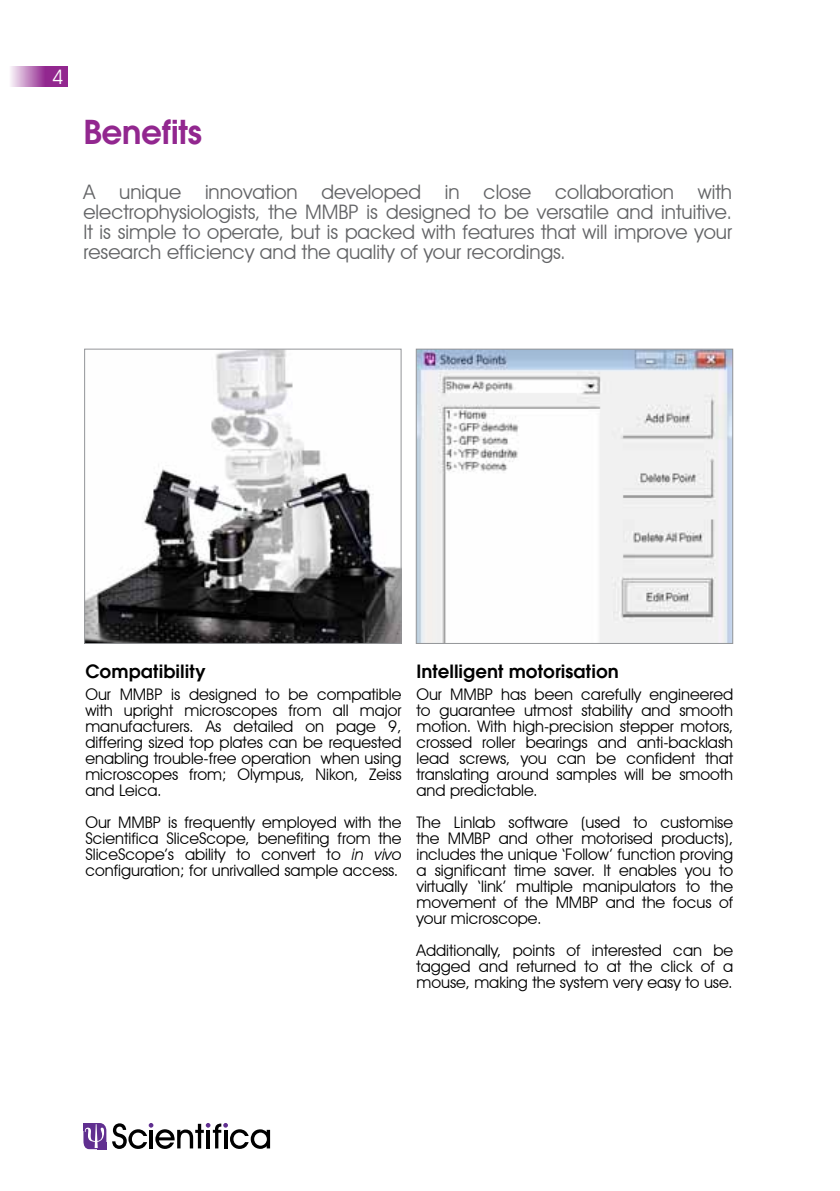
<style>
.page{position:relative;width:840px;height:1191px;background:#fff}
.page>*{position:absolute;margin:0;border:0;box-sizing:border-box;transform-origin:0 0}
.t1{font:600 36px "Avant Gar Got Itc TEE";letter-spacing:-.02em;color:#92278f}
.t2{font:20px/20px "Avant Garde IT Cby BT";color:#636466;text-align:justify}
.t3{font:600 20px "Avant Gar Got Itc TEE";color:#000}
.t4{font:20px "Avant Garde IT Cby BT";color:#fff}
.t5{font:16px/16px "Avant Garde IT Cby BT";color:#000;text-align:justify}
.s1{font-style:italic}
</style>
<div class="page">
<svg style="left:83px;top:1123px;width:23px;height:26px"></svg>
<svg style="left:112px;top:1123px;width:158px;height:26px"></svg>
<svg style="left:10px;top:66px;width:58px;height:20px"></svg>
<img style="left:86px;top:351px;width:313px;height:291px">
<div style="left:84px;top:349px;width:317px;height:295px;border:1px solid #939598"></div>
<img style="left:417px;top:351px;width:313px;height:291px">
<div style="left:415px;top:349px;width:317px;height:295px;border:1px solid #939598"></div>
<p class="t4" style="left:52px;top:64px;width:13px">4</p>
<h1 class="t1" style="left:83px;top:111px;width:120px">Benefits</h1>
<p class="t2" style="left:83px;top:181px;width:649px">A unique innovation developed in close collaboration with electrophysiologists, the MMBP is designed to be versatile and intuitive.<br>It is simple to operate, but is packed with features that will improve your research efficiency and the quality of your recordings.</p>
<p class="t3" style="left:85px;top:659px;width:121px">Compatibility</p>
<p class="t5" style="left:85px;top:685px;width:317px">Our MMBP is designed to be compatible with upright microscopes from all major manufacturers. As detailed on page 9, differing sized top plates can be requested enabling trouble-free operation when using microscopes from; Olympus, Nikon, Zeiss and Leica.</p>
<p class="t5" style="left:85px;top:813px;width:317px">Our MMBP is frequently employed with the Scientifica SliceScope, benefiting from the SliceScope’s ability to convert to <span class="s1">in vivo </span>configuration; for unrivalled sample access.</p>
<p class="t3" style="left:416px;top:659px;width:204px">Intelligent motorisation</p>
<p class="t5" style="left:416px;top:685px;width:318px">Our MMBP has been carefully engineered to guarantee utmost stability and smooth motion. With high-precision stepper motors, crossed roller bearings and anti-backlash lead screws, you can be confident that translating around samples will be smooth and predictable.</p>
<p class="t5" style="left:416px;top:813px;width:318px">The Linlab software (used to customise the MMBP and other motorised products), includes the unique ‘Follow’ function proving a significant time saver. It enables you to virtually ‘link’ multiple manipulators to the movement of the MMBP and the focus of your microscope.</p>
<p class="t5" style="left:416px;top:941px;width:318px">Additionally, points of interested can be tagged and returned to at the click of a mouse, making the system very easy to use.</p>
</div>
